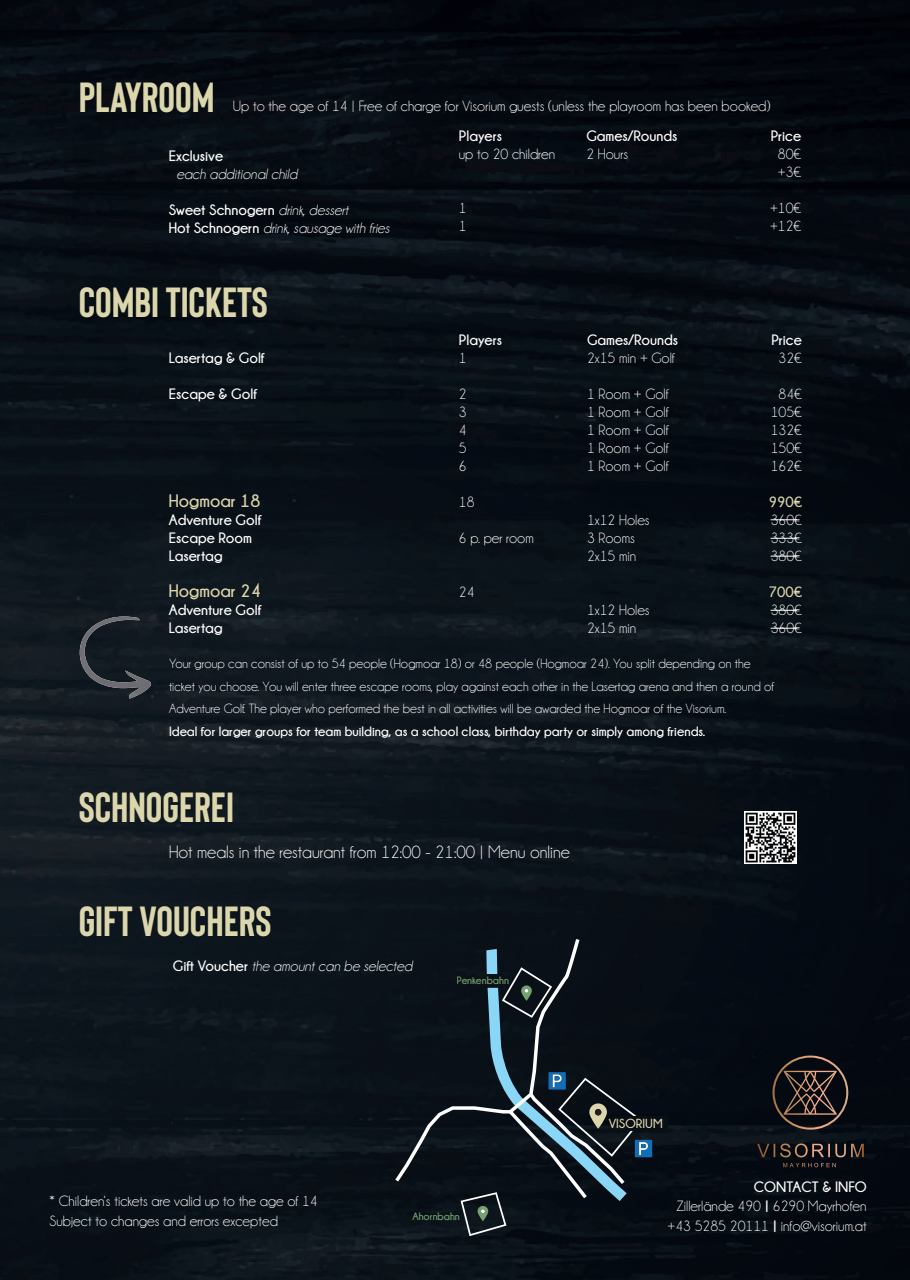
<style>
.page{position:relative;width:910px;height:1280px;background:#fff}
.page>*{position:absolute;margin:0;border:0;box-sizing:border-box;transform-origin:0 0}
.t1{font:700 42px "Bison";color:#dcd6ac}
.t2{font:18px "Champagne&Limousines";color:#fff}
.t3{font:700 18px "Champagne&Limousines";color:#dcd6ac}
.t4{font:15px/18px "Champagne&Limousines";color:#fff}
.t5{font:700 15px/18px "Champagne&Limousines";color:#fff}
.t6{font:italic 15px/18px "Champagne&Limousines";color:#fff}
.t7{font:700 15px "Champagne&Limousines";color:#dcd6ac}
.t8{font:13.5px/22.5px "Champagne&Limousines";color:#fff}
.t9{font:700 13.5px "Champagne&Limousines";color:#fff}
.t10{font:700 13.2px "Champagne&Limousines";color:#dcd6ac}
.t11{font:700 10.65px "Champagne&Limousines";color:#74a26f}
.s1{font-weight:700;font-style:normal}
.s2{font-weight:700}
</style>
<div class="page">
<img style="left:0;top:0;width:611px;height:446px">
<img style="left:611px;top:0;width:299px;height:915px">
<img style="left:0;top:446px;width:613px;height:469px">
<div style="left:0;top:915px;width:689px;height:365px;background:#0b131a"></div>
<div style="left:689px;top:915px;width:221px;height:365px;background:#050a12"></div>
<img style="left:73px;top:616px;width:79px;height:83px">
<svg style="left:771px;top:519px;width:26px;height:1px"></svg>
<svg style="left:771px;top:556px;width:26px;height:1px"></svg>
<svg style="left:771px;top:538px;width:26px;height:1px"></svg>
<svg style="left:771px;top:610px;width:26px;height:1px"></svg>
<svg style="left:771px;top:628px;width:26px;height:1px"></svg>
<img style="left:745px;top:811px;width:52px;height:52px">
<svg style="left:772px;top:1055px;width:76px;height:102px;background:#2b2524"></svg>
<div style="left:626px;top:1116px;width:42px;height:15px;background:#0a0e15"></div>
<svg style="left:395px;top:939px;width:257px;height:297px;background:#18222a"></svg>
<h1 class="t1" style="left:79px;top:71px;width:137px">PLAYROOM</h1>
<p class="t4" style="left:233px;top:97px;width:539px">Up to the age of 14 | Free of charge for Visorium guests (unless the playroom has been booked)</p>
<p class="t5" style="left:169px;top:146px;width:56px">Exclusive</p>
<p class="t6" style="left:176px;top:165px;width:122px">each additional child</p>
<p class="t6" style="left:169px;top:201px;width:222px"><span class="s1">Sweet Schnogern</span> drink, dessert<br><span class="s1">Hot Schnogern</span> drink, sausage with fries</p>
<h1 class="t1" style="left:79px;top:276px;width:191px">COMBI TICKETS</h1>
<p class="t5" style="left:169px;top:348px;width:97px">Lasertag &amp; Golf</p>
<p class="t5" style="left:169px;top:384px;width:90px">Escape &amp; Golf</p>
<p class="t3" style="left:169px;top:491px;width:93px">Hogmoar 18</p>
<p class="t5" style="left:169px;top:510px;width:94px">Adventure Golf<br>Escape Room<br>Lasertag</p>
<p class="t3" style="left:169px;top:581px;width:94px">Hogmoar 24</p>
<p class="t5" style="left:169px;top:600px;width:94px">Adventure Golf<br>Lasertag</p>
<p class="t5" style="left:459px;top:126px;width:45px">Players</p>
<p class="t4" style="left:459px;top:145px;width:98px">up to 20 children</p>
<p class="t4" style="left:459px;top:199px;width:9px">1<br>1</p>
<p class="t5" style="left:586px;top:126px;width:92px">Games/Rounds</p>
<p class="t4" style="left:586px;top:145px;width:43px">2 Hours</p>
<p class="t5" style="left:459px;top:331px;width:45px">Players</p>
<p class="t4" style="left:459px;top:349px;width:9px">1</p>
<p class="t4" style="left:459px;top:385px;width:9px;text-align:justify">2<br>3<br>4<br>5<br>6</p>
<p class="t4" style="left:459px;top:493px;width:17px">18</p>
<p class="t4" style="left:459px;top:529px;width:76px">6 p. per room</p>
<p class="t4" style="left:459px;top:583px;width:17px">24</p>
<p class="t5" style="left:587px;top:331px;width:92px">Games/Rounds</p>
<p class="t4" style="left:587px;top:349px;width:89px">2x15 min + Golf</p>
<p class="t4" style="left:587px;top:385px;width:83px;text-align:justify">1 Room + Golf 1 Room + Golf 1 Room + Golf 1 Room + Golf 1 Room + Golf</p>
<p class="t4" style="left:587px;top:511px;width:64px">1x12 Holes<br>3 Rooms<br>2x15 min</p>
<p class="t4" style="left:587px;top:601px;width:64px">1x12 Holes<br>2x15 min</p>
<p class="t5" style="left:771px;top:126px;width:32px">Price</p>
<p class="t4" style="left:778px;top:145px;width:25px">80€ +3€</p>
<p class="t4" style="left:770px;top:199px;width:33px">+10€ +12€</p>
<p class="t5" style="left:771px;top:331px;width:32px">Price</p>
<p class="t4" style="left:779px;top:349px;width:25px">32€</p>
<p class="t4" style="left:771px;top:385px;width:33px;text-align:center">84€<br>105€<br>132€<br>150€<br>162€</p>
<p class="t7" style="left:769px;top:493px;width:35px">990€</p>
<p class="t4" style="left:771px;top:511px;width:33px;text-align:justify">360€ 333€ 380€</p>
<p class="t7" style="left:769px;top:583px;width:35px">700€</p>
<p class="t4" style="left:771px;top:601px;width:33px">380€<br>360€</p>
<p class="t8" style="left:169px;top:652px;width:607px">Your group can consist of up to 54 people (Hogmoar 18) or 48 people (Hogmoar 24). You split depending on the ticket you choose. You will enter three escape rooms, play against each other in the Lasertag arena and then a round of<br>Adventure Golf. The player who performed the best in all activities will be awarded the Hogmoar of the Visorium.</p>
<p class="t9" style="left:169px;top:723px;width:538px">Ideal for larger groups for team building, as a school class, birthday party or simply among friends.</p>
<h1 class="t1" style="left:79px;top:781px;width:157px">SCHNOGEREI</h1>
<p class="t2" style="left:169px;top:843px;width:402px">Hot meals in the restaurant from 12:00 - 21:00 | Menu online</p>
<h1 class="t1" style="left:79px;top:895px;width:194px">GIFT VOUCHERS</h1>
<p class="t6" style="left:173px;top:957px;width:241px"><span class="s1">Gift Voucher</span> the amount can be selected</p>
<p class="t11" style="left:457px;top:975px;width:54px">Penkenbahn</p>
<p class="t4" style="left:50px;top:1192px;width:270px">* Children‘s tickets are valid up to the age of 14</p>
<p class="t4" style="left:50px;top:1212px;width:230px">Subject to changes and errors excepted</p>
<p class="t11" style="left:412px;top:1210px;width:49px">Ahornbahn</p>
<p class="t10" style="left:609px;top:1116px;width:55px">VISORIUM</p>
<p class="t4" style="left:668px;top:1177px;width:201px;line-height:19.5px;text-align:right"><span class="s2">CONTACT &amp; INFO<br></span>Zillerlände 490 <span class="s2">|</span> 6290 Mayrhofen +43 5285 20111 <span class="s2">|</span> info@visorium.at</p>
</div>
